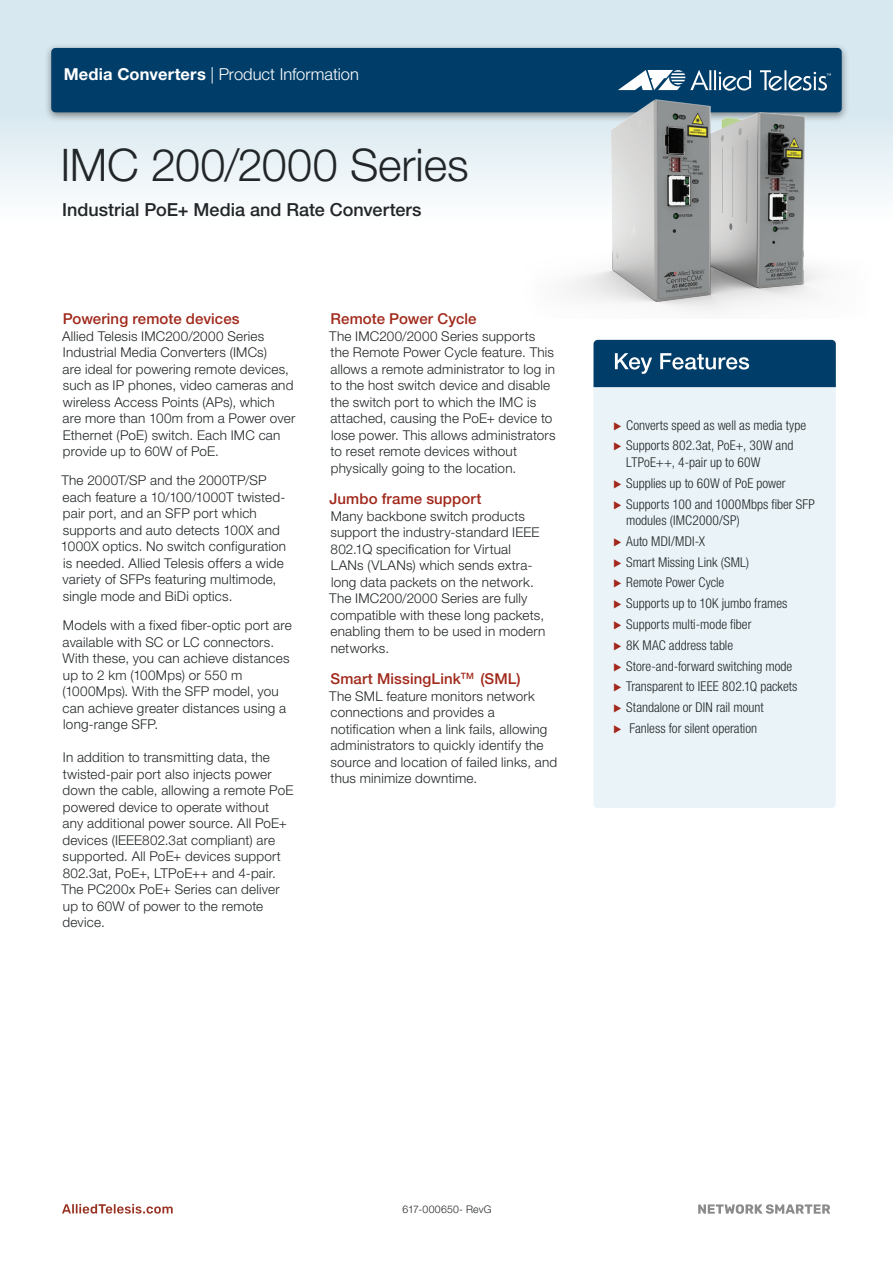
<style>
.page{position:relative;width:893px;height:1263px;background:#fff}
.page>*{position:absolute;margin:0;border:0;box-sizing:border-box;transform-origin:0 0}
.t1{font:300 45px "Helvetica Neue";letter-spacing:-.005em;color:#222628}
.t2{font:500 18px "Helvetica Neue";color:#222628}
.t3{font:300 16.5px "Helvetica Neue";color:#fff}
.t4{font:500 15px "Helvetica Neue";letter-spacing:.005em;color:#a1281b}
.t5{font:300 13.5px/16.5px "Helvetica Neue";letter-spacing:.015em;color:#222628}
.t6{font:300 condensed 13.5px/20.9px "Helvetica Neue";color:#222628}
.t7{font:300 10.5px "Helvetica Neue";letter-spacing:.02em;color:#222628}
.s1{font-weight:700}
.s2{font-family:"Allied Telesis";font-stretch:normal;color:#a1281b}
</style>
<div class="page">
<div style="left:593px;top:387px;width:243px;height:421px;background:#eaf3f7"></div>
<svg style="left:593px;top:340px;width:243px;height:47px;background:#124b73"></svg>
<div style="left:0;top:0;width:893px;height:221px;background:linear-gradient(to bottom,#cde2ec,#f4f8fb)"></div>
<div style="left:43px;top:43px;width:807px;height:80px;background:#231f20;opacity:.5"></div>
<div style="left:51px;top:48px;width:791px;height:64px;background:#003e69;border-radius:4px"></div>
<svg style="left:760px;top:70px;width:71px;height:21px"></svg>
<svg style="left:618px;top:70px;width:133px;height:21px"></svg>
<svg style="left:62px;top:1204px;width:111px;height:9px"></svg>
<svg style="left:698px;top:1204px;width:132px;height:10px"></svg>
<img style="left:470px;top:99px;width:423px;height:212px">
<p class="t3" style="left:64px;top:64px;width:297px"><span class="s1">Media Converters</span> | Product Information</p>
<h1 class="t1" style="left:60px;top:137px;width:410px">IMC 200/2000 Series</h1>
<h2 class="t2" style="left:62px;top:198px;width:361px">Industrial PoE+ Media and Rate Converters</h2>
<p class="t4" style="left:63px;top:310px;width:178px">Powering remote devices</p>
<p class="t5" style="left:62px;top:327px;width:235px">Allied Telesis IMC200/2000 Series Industrial Media Converters (IMCs)<br>are ideal for powering remote devices, such as IP phones, video cameras and wireless Access Points (APs), which are more than 100m from a Power over Ethernet (PoE) switch. Each IMC can provide up to 60W of PoE.</p>
<p class="t5" style="left:61px;top:472px;width:227px">The 2000T/SP and the 2000TP/SP each feature a 10/100/1000T twisted&shy;pair port, and an SFP port which supports and auto detects 100X and 1000X optics. No switch configuration is needed. Allied Telesis offers a wide variety of SFPs featuring multimode, single mode and BiDi optics.</p>
<p class="t5" style="left:63px;top:617px;width:231px">Models with a fixed fiber-optic port are available with SC or LC connectors.<br>With these, you can achieve distances up to 2 km (100Mps) or 550 m (1000Mps). With the SFP model, you can achieve greater distances using a long-range SFP.</p>
<p class="t5" style="left:61px;top:749px;width:234px">In addition to transmitting data, the twisted-pair port also injects power down the cable, allowing a remote PoE powered device to operate without<br>any additional power source. All PoE+ devices (IEEE802.3at compliant) are supported. All PoE+ devices support 802.3at, PoE+, LTPoE++ and 4-pair.<br>The PC200x PoE+ Series can deliver up to 60W of power to the remote device.</p>
<p class="t4" style="left:331px;top:310px;width:148px">Remote Power Cycle</p>
<p class="t5" style="left:329px;top:327px;width:228px">The IMC200/2000 Series supports the Remote Power Cycle feature. This allows a remote administrator to log in to the host switch device and disable the switch port to which the IMC is attached, causing the PoE+ device to lose power. This allows administrators to reset remote devices without physically going to the location.</p>
<p class="t4" style="left:329px;top:490px;width:154px">Jumbo frame support</p>
<p class="t5" style="left:329px;top:507px;width:218px">Many backbone switch products support the industry-standard IEEE<br>802.1Q specification for Virtual<br>LANs (VLANs) which sends extra&shy;long data packets on the network.<br>The IMC200/2000 Series are fully compatible with these long packets, enabling them to be used in modern networks.</p>
<p class="t4" style="left:330px;top:670px;width:192px">Smart MissingLink<sup>TM</sup> (SML)</p>
<p class="t5" style="left:329px;top:687px;width:230px">The SML feature monitors network connections and provides a notification when a link fails, allowing administrators to quickly identify the source and location of failed links, and thus minimize downtime.</p>
<p class="t6" style="left:613px;top:414px;width:194px"><span class="s2">ۼ</span> Converts speed as well as media type <span class="s2">ۼ</span> Supports 802.3at, PoE+, 30W and</p>
<p class="t6" style="left:613px;top:452px;width:203px;text-indent:13px">LTPoE++, 4-pair up to 60W<br><span class="s2">ۼ</span> Supplies up to 60W of PoE power<br><span class="s2">ۼ</span> Supports 100 and 1000Mbps fiber SFP</p>
<p class="t6" style="left:613px;top:510px;width:186px;text-indent:13px">modules (IMC2000/SP)<br><span class="s2">ۼ</span> Auto MDI/MDI-X<br><span class="s2">ۼ</span> Smart Missing Link (SML)<br><span class="s2">ۼ</span> Remote Power Cycle<br><span class="s2">ۼ</span> Supports up to 10K jumbo frames <span class="s2">ۼ</span> Supports multi-mode fiber<br><span class="s2">ۼ</span> 8K MAC address table<br><span class="s2">ۼ</span> Store-and-forward switching mode <span class="s2">ۼ</span> Transparent to IEEE 802.1Q packets <span class="s2">ۼ</span> Standalone or DIN rail mount<br><span class="s2">ۼ</span> Fanless for silent operation</p>
<p class="t7" style="left:403px;top:1203px;width:91px">617-000650- RevG</p>
</div>
